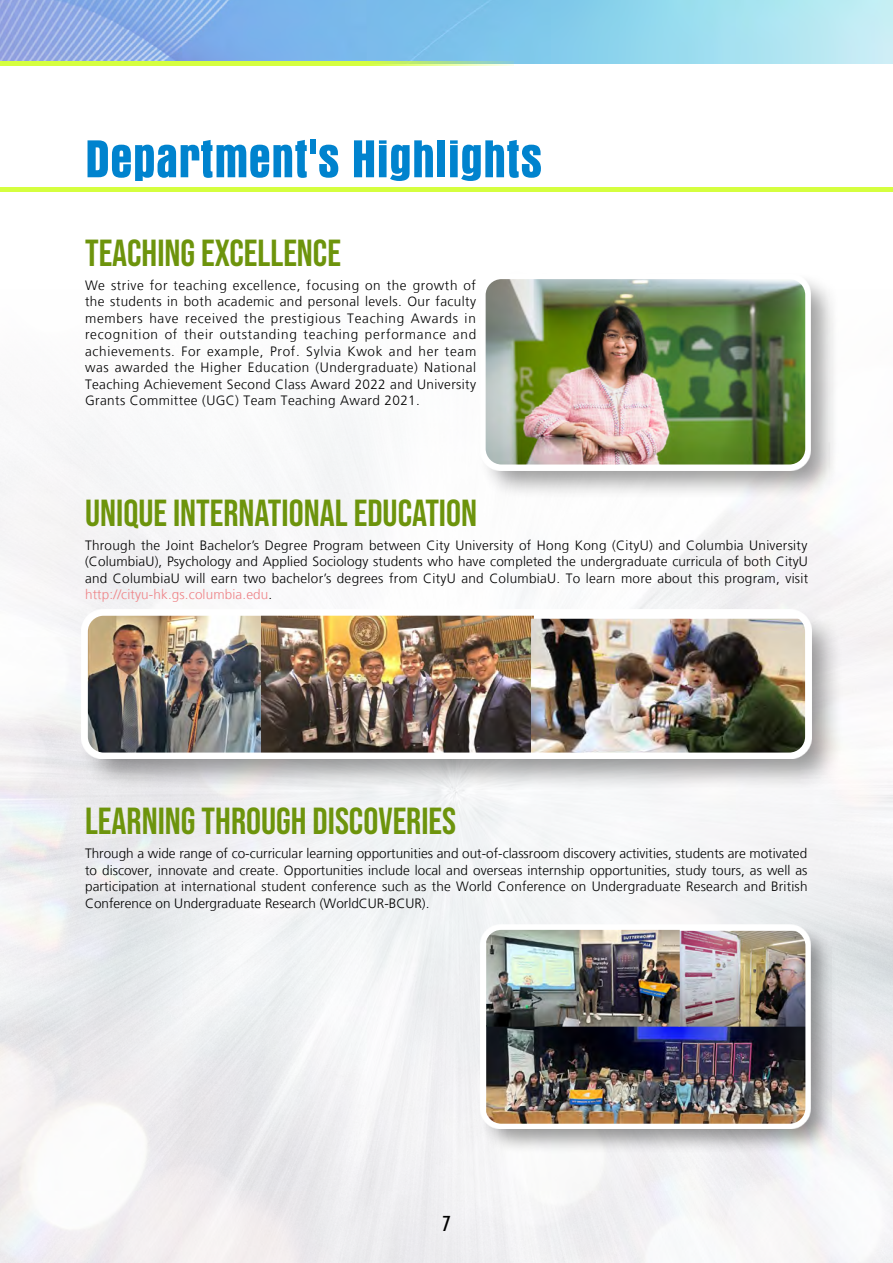
<style>
.page{position:relative;width:893px;height:1263px;background:#fff}
.page>*{position:absolute;margin:0;border:0;box-sizing:border-box;transform-origin:0 0}
.t1{font:700 condensed 54px "Aurora BT";color:#0083ce}
.t2{font:37.5px "Bebas Neue";color:#6d940c}
.t3{font:500 condensed 21px "Futura BT";color:#000}
.t4{font:300 13.5px/16.5px "Frutiger LT";letter-spacing:.02em;color:#000;text-align:justify}
.s1{color:#ee8387}
</style>
<div class="page">
<div style="left:79px;top:607px;width:765px;height:185px;background:#000;opacity:.39"></div>
<div style="left:81px;top:609px;width:731px;height:150px;background:#fff"></div>
<img style="left:86px;top:615px;width:448px;height:139px">
<img style="left:531px;top:619px;width:275px;height:135px">
<div style="left:85px;top:613px;width:723px;height:142px;border:3px solid #fff;border-radius:17px"></div>
<img style="left:0;top:0;width:893px;height:64px">
<hr style="left:0;top:187px;width:893px;height:4px;background:#d5ff3f">
<svg style="left:0;top:62px;width:514px;height:4px;background:#d1fa57"></svg>
<div style="left:478px;top:271px;width:363px;height:229px;background:#000;opacity:.39"></div>
<div style="left:480px;top:273px;width:331px;height:197px;background:#fff"></div>
<img style="left:487px;top:280px;width:320px;height:186px">
<div style="left:483px;top:276px;width:325px;height:191px;border:3px solid #fff;border-radius:17px"></div>
<div style="left:478px;top:923px;width:358px;height:231px;background:#000;opacity:.39"></div>
<div style="left:480px;top:924px;width:331px;height:205px;background:#fff"></div>
<img style="left:486px;top:1027px;width:321px;height:98px">
<img style="left:680px;top:931px;width:127px;height:96px">
<img style="left:487px;top:931px;width:193px;height:96px">
<div style="left:483px;top:927px;width:325px;height:199px;border:3px solid #fff;border-radius:17px"></div>
<h1 class="t1" style="left:85px;top:128px;width:459px">Department's Highlights</h1>
<h2 class="t2" style="left:85px;top:231px;width:257px">TEACHING EXCELLENCE</h2>
<p class="t4" style="left:85px;top:277px;width:393px">We strive for teaching excellence, focusing on the growth of the students in both academic and personal levels. Our faculty members have received the prestigious Teaching Awards in recognition of their outstanding teaching performance and achievements. For example, Prof. Sylvia Kwok and her team was awarded the Higher Education (Undergraduate) National Teaching Achievement Second Class Award 2022 and University Grants Committee (UGC) Team Teaching Award 2021.</p>
<h2 class="t2" style="left:85px;top:491px;width:394px">UNIQUE INTERNATIONAL EDUCATION</h2>
<p class="t4" style="left:85px;top:537px;width:725px">Through the Joint Bachelor’s Degree Program between City University of Hong Kong (CityU) and Columbia University (ColumbiaU), Psychology and Applied Sociology students who have completed the undergraduate curricula of both CityU and ColumbiaU will earn two bachelor’s degrees from CityU and ColumbiaU. To learn more about this program, visit <span class="s1">http://cityu-hk.gs.columbia.edu</span>.</p>
<h2 class="t2" style="left:85px;top:800px;width:373px">LEARNING THROUGH DISCOVERIES</h2>
<p class="t4" style="left:85px;top:846px;width:724px">Through a wide range of co-curricular learning opportunities and out-of-classroom discovery activities, students are motivated to discover, innovate and create. Opportunities include local and overseas internship opportunities, study tours, as well as participation at international student conference such as the World Conference on Undergraduate Research and British Conference on Undergraduate Research (WorldCUR-BCUR).</p>
<h3 class="t3" style="left:442px;top:1211px;width:10px">7</h3>
</div>
